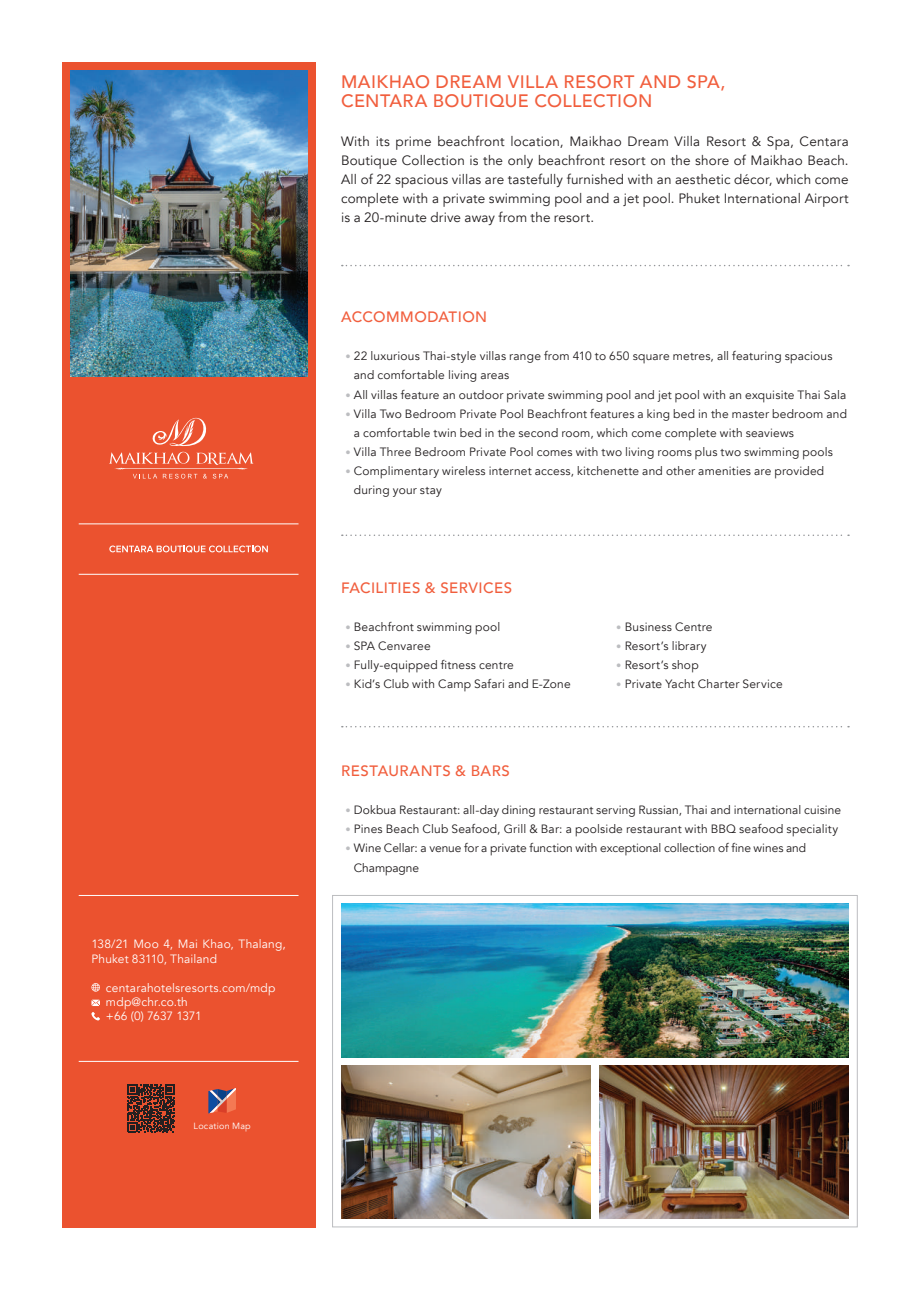
<style>
.page{position:relative;width:919px;height:1289px;background:#fff}
.page>*{position:absolute;margin:0;border:0;box-sizing:border-box;transform-origin:0 0}
.t1{font:500 18px/19.2px "Avenir";letter-spacing:.025em;color:#f15e3d}
.t2{font:500 15px "Avenir";letter-spacing:.03em;color:#f15e3d}
.t3{font:13.5px/19.2px "Avenir";letter-spacing:.01em;color:#231f20;text-align:justify}
.t4{font:12px/19.2px "Avenir";letter-spacing:.015em;color:#231f20}
.t5{font:12px/14.4px "Avenir";letter-spacing:.015em;color:#fff}
.t6{font:12px/19.2px "Avenir";letter-spacing:-.005em;color:#231f20}
.t7{font:9px "Avenir";letter-spacing:.025em;color:#fff}
.s1{font-size:10.5px;color:#bcbdc0}
</style>
<div class="page">
<div style="left:62px;top:62px;width:253px;height:1165px;background:#eb522f"></div>
<hr style="left:79px;top:895px;width:219px;height:1px;background:#fff">
<hr style="left:79px;top:1060px;width:219px;height:1px;background:#fff">
<svg style="left:208px;top:1088px;width:28px;height:25px"></svg>
<hr style="left:79px;top:574px;width:219px;height:1px;background:#fff">
<hr style="left:79px;top:523px;width:219px;height:1px;background:#fff">
<svg style="left:109px;top:545px;width:159px;height:7px"></svg>
<img style="left:341px;top:1065px;width:249px;height:153px">
<img style="left:341px;top:904px;width:507px;height:153px">
<img style="left:599px;top:1065px;width:249px;height:153px">
<svg style="left:91px;top:983px;width:9px;height:8px"></svg>
<svg style="left:91px;top:999px;width:9px;height:21px"></svg>
<img style="left:70px;top:70px;width:237px;height:306px">
<svg style="left:342px;top:265px;width:507px;height:1px"></svg>
<svg style="left:342px;top:534px;width:507px;height:2px"></svg>
<svg style="left:342px;top:726px;width:507px;height:1px"></svg>
<svg style="left:109px;top:418px;width:144px;height:60px"></svg>
<svg style="left:127px;top:1084px;width:48px;height:48px"></svg>
<p class="t5" style="left:91px;top:937px;width:196px">138/21 Moo 4, Mai Khao, Thalang,<br>Phuket 83110, Thailand</p>
<p class="t5" style="left:106px;top:980px;width:171px">centarahotelsresorts.com/mdp mdp@chr.co.th<br>+66 (0) 7637 1371</p>
<p class="t7" style="left:193px;top:1120px;width:59px">Location Map</p>
<h1 class="t1" style="left:341px;top:71px;width:386px">MAIKHAO DREAM VILLA RESORT AND SPA,<br>CENTARA BOUTIQUE COLLECTION</h1>
<p class="t3" style="left:341px;top:132px;width:509px">With its prime beachfront location, Maikhao Dream Villa Resort &amp; Spa, Centara Boutique Collection is the only beachfront resort on the shore of Maikhao Beach.<br>All of 22 spacious villas are tastefully furnished with an aesthetic décor, which come complete with a private swimming pool and a jet pool. Phuket International Airport is a 20-minute drive away from the resort.</p>
<p class="t2" style="left:341px;top:304px;width:148px">ACCOMMODATION</p>
<p class="t4" style="left:354px;top:347px;width:480px;text-indent:-9px"><span class="s1">•</span> 22 luxurious Thai-style villas range from 410 to 650 square metres, all featuring spacious and comfortable living areas</p>
<p class="t4" style="left:345px;top:385px;width:502px"><span class="s1">•</span> All villas feature an outdoor private swimming pool and jet pool with an exquisite Thai Sala</p>
<p class="t4" style="left:354px;top:404px;width:494px;text-indent:-9px"><span class="s1">•</span> Villa Two Bedroom Private Pool Beachfront features a king bed in the master bedroom and a comfortable twin bed in the second room, which come complete with seaviews</p>
<p class="t4" style="left:345px;top:442px;width:489px"><span class="s1">•</span> Villa Three Bedroom Private Pool comes with two living rooms plus two swimming pools</p>
<p class="t4" style="left:354px;top:461px;width:472px;text-indent:-9px"><span class="s1">•</span> Complimentary wireless internet access, kitchenette and other amenities are provided during your stay</p>
<p class="t2" style="left:341px;top:574px;width:173px">FACILITIES &amp; SERVICES</p>
<p class="t4" style="left:345px;top:617px;width:156px"><span class="s1">•</span> Beachfront swimming pool</p>
<p class="t4" style="left:345px;top:636px;width:87px"><span class="s1">•</span> SPA Cenvaree</p>
<p class="t4" style="left:345px;top:655px;width:170px"><span class="s1">•</span> Fully-equipped fitness centre</p>
<p class="t4" style="left:345px;top:674px;width:227px"><span class="s1">•</span> Kid’s Club with Camp Safari and E-Zone</p>
<p class="t4" style="left:616px;top:617px;width:98px"><span class="s1">•</span> Business Centre</p>
<p class="t4" style="left:616px;top:636px;width:92px"><span class="s1">•</span> Resort’s library</p>
<p class="t4" style="left:616px;top:655px;width:84px"><span class="s1">•</span> Resort’s shop</p>
<p class="t4" style="left:616px;top:674px;width:168px"><span class="s1">•</span> Private Yacht Charter Service</p>
<p class="t2" style="left:341px;top:757px;width:170px">RESTAURANTS &amp; BARS</p>
<p class="t4" style="left:345px;top:800px;width:497px"><span class="s1">•</span> Dokbua Restaurant: all-day dining restaurant serving Russian, Thai and international cuisine</p>
<p class="t4" style="left:345px;top:819px;width:494px"><span class="s1">•</span> Pines Beach Club Seafood, Grill &amp; Bar: a poolside restaurant with BBQ seafood speciality</p>
<p class="t6" style="left:354px;top:838px;width:454px;text-indent:-9px"><span class="s1">•</span> Wine Cellar: a venue for a private function with exceptional collection of fine wines and<br>Champagne</p>
</div>
